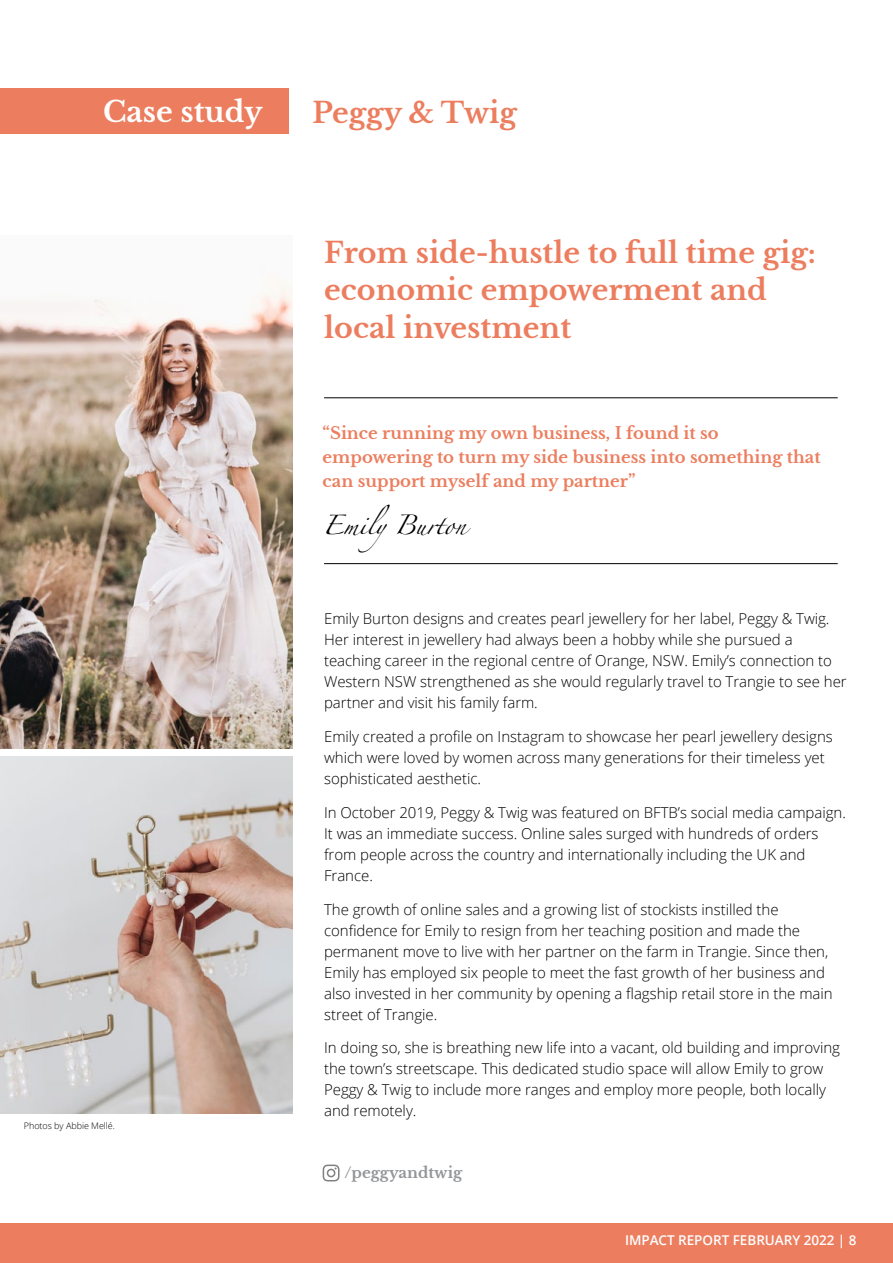
<style>
.page{position:relative;width:893px;height:1263px;background:#fff}
.page>*{position:absolute;margin:0;border:0;box-sizing:border-box;transform-origin:0 0}
.t1{font:700 28.5px/37.5px "Libre Baskerville";color:#ec7e5f}
.t2{font:700 28.5px "Libre Baskerville";color:#fff}
.t3{font:17.55px "Zapfino";letter-spacing:-.005em;color:#000}
.t4{font:700 16.5px/24px "Libre Baskerville";color:#ec7e5f}
.t5{font:300 15px/21px "Open Sans";letter-spacing:-.005em;color:#000}
.t6{font:700 15px "Libre Baskerville";color:#939598}
.t7{font:600 13.5px "Open Sans";letter-spacing:-.005em;color:#fff}
.t8{font:300 9px "Open Sans";letter-spacing:-.005em;color:#000}
</style>
<div class="page">
<img style="left:0;top:276px;width:292px;height:472px">
<img style="left:0;top:757px;width:292px;height:356px">
<div style="left:0;top:88px;width:288px;height:46px;background:#ec7e5f"></div>
<hr style="left:324px;top:397px;width:514px;height:1px;background:#000">
<hr style="left:324px;top:563px;width:514px;height:1px;background:#000">
<svg style="left:323px;top:1164px;width:17px;height:17px"></svg>
<div style="left:0;top:1223px;width:893px;height:40px;background:#ec7e5f"></div>
<h1 class="t2" style="left:103px;top:94px;width:161px">Case study</h1>
<p class="t8" style="left:24px;top:1119px;width:93px">Photos by Abbie Mellé.</p>
<h1 class="t1" style="left:313px;top:95px;width:206px">Peggy &amp; Twig</h1>
<h1 class="t1" style="left:324px;top:234px;width:493px">From side-hustle to full time gig: economic empowerment and local investment</h1>
<p class="t4" style="left:323px;top:421px;width:500px">“Since running my own business, I found it so empowering to turn my side business into something that can support myself and my partner”</p>
<p class="t3" style="left:323px;top:518px;width:145px">EmilyBurton</p>
<p class="t5" style="left:324px;top:608px;width:524px">Emily Burton designs and creates pearl jewellery for her label, Peggy &amp; Twig.<br>Her interest in jewellery had always been a hobby while she pursued a teaching career in the regional centre of Orange, NSW. Emily’s connection to Western NSW strengthened as she would regularly travel to Trangie to see her partner and visit his family farm.</p>
<p class="t5" style="left:324px;top:726px;width:510px">Emily created a profile on Instagram to showcase her pearl jewellery designs which were loved by women across many generations for their timeless yet sophisticated aesthetic.</p>
<p class="t5" style="left:324px;top:801px;width:523px">In October 2019, Peggy &amp; Twig was featured on BFTB’s social media campaign.<br>It was an immediate success. Online sales surged with hundreds of orders from people across the country and internationally including the UK and France.</p>
<p class="t5" style="left:324px;top:898px;width:510px">The growth of online sales and a growing list of stockists instilled the confidence for Emily to resign from her teaching position and made the permanent move to live with her partner on the farm in Trangie. Since then, Emily has employed six people to meet the fast growth of her business and also invested in her community by opening a flagship retail store in the main street of Trangie.</p>
<p class="t5" style="left:324px;top:1037px;width:517px">In doing so, she is breathing new life into a vacant, old building and improving the town’s streetscape. This dedicated studio space will allow Emily to grow Peggy &amp; Twig to include more ranges and employ more people, both locally and remotely.</p>
<p class="t6" style="left:344px;top:1163px;width:119px">/peggyandtwig</p>
<p class="t7" style="left:625px;top:1230px;width:233px">IMPACT REPORT FEBRUARY 2022 | 8</p>
</div>
